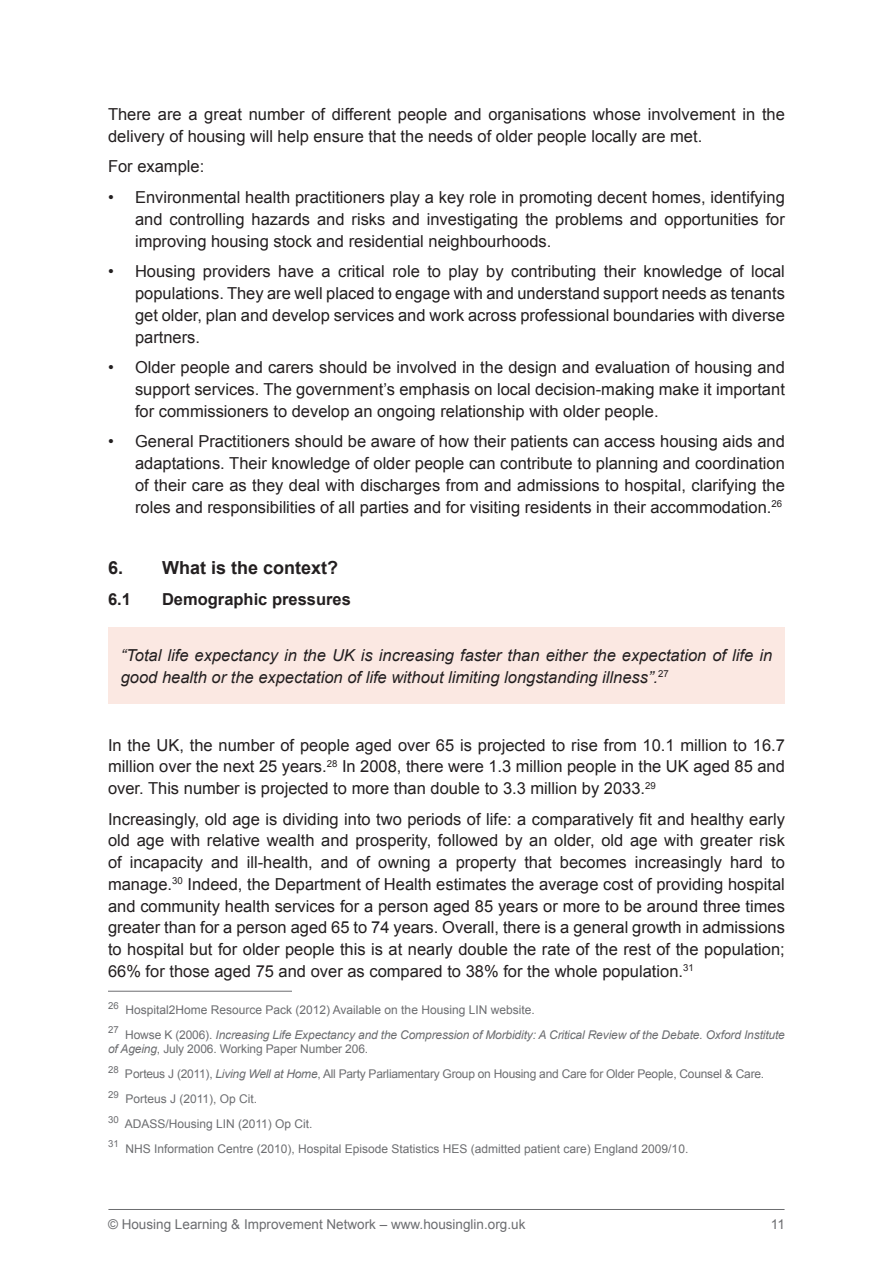
<style>
.page{position:relative;width:893px;height:1263px;background:#fff}
.page>*{position:absolute;margin:0;border:0;box-sizing:border-box;transform-origin:0 0}
.Heading2{font:700 18px "Arial";color:#231f20}
.Para{font:16.5px/21.8px "Arial";color:#231f20;text-align:justify}
.Para-2{font:italic 16.5px/21.8px "Arial";color:#231f20}
.Subheading{font:700 16.5px "Arial";color:#231f20}
.t1{font:13.5px "Arial";color:#6c6d70}
.t2{font:12px "Arial";color:#6c6d70}
.t3{font:italic 12px/14.4px "Arial";letter-spacing:-.01em;color:#6c6d70}
.t4{font:12px "Arial";letter-spacing:-.02em;color:#6c6d70}
.t5{font:9.6px "Arial";color:#6c6d70}
.s1{font-style:normal}
.s2{font-style:italic}
</style>
<div class="page">
<hr style="left:108px;top:1209px;width:676px;height:1px;background:#6c6d70">
<div style="left:108px;top:628px;width:677px;height:76px;background:#fbe8e2"></div>
<hr style="left:108px;top:991px;width:184px;height:1px;background:#6c6d70">
<p class="Para" style="left:108px;top:104px;width:678px">There are a great number of different people and organisations whose involvement in the delivery of housing will help ensure that the needs of older people locally are met.</p>
<p class="Para" style="left:108px;top:156px;width:98px">For example:</p>
<p class="Para" style="left:135px;top:187px;width:651px;text-indent:-27px">• Environmental health practitioners play a key role in promoting decent homes, identifying and controlling hazards and risks and investigating the problems and opportunities for improving housing stock and residential neighbourhoods.</p>
<p class="Para" style="left:135px;top:261px;width:651px;text-indent:-27px">• Housing providers have a critical role to play by contributing their knowledge of local populations. They are well placed to engage with and understand support needs as tenants get older, plan and develop services and work across professional boundaries with diverse partners.</p>
<p class="Para" style="left:135px;top:357px;width:651px;text-indent:-27px">• Older people and carers should be involved in the design and evaluation of housing and support services. The government’s emphasis on local decision-making make it important for commissioners to develop an ongoing relationship with older people.</p>
<p class="Para" style="left:135px;top:431px;width:651px;text-indent:-27px">• General Practitioners should be aware of how their patients can access housing aids and adaptations. Their knowledge of older people can contribute to planning and coordination of their care as they deal with discharges from and admissions to hospital, clarifying the roles and responsibilities of all parties and for visiting residents in their accommodation.<sup>26</sup></p>
<p class="Heading2" style="left:108px;top:556px;width:232px">6. What is the context?</p>
<p class="Subheading" style="left:108px;top:588px;width:24px">6.1</p>
<p class="Subheading" style="left:162px;top:588px;width:190px">Demographic pressures</p>
<p class="Para-2" style="left:121px;top:645px;width:653px">“Total life expectancy in the UK is increasing faster than either the expectation of life in good health or the expectation of life without limiting longstanding illness”.<sup>27</sup></p>
<p class="Para" style="left:108px;top:734px;width:678px">In the UK, the number of people aged over 65 is projected to rise from 10.1 million to 16.7 million over the next 25 years.<sup>28</sup> In 2008, there were 1.3 million people in the UK aged 85 and over. This number is projected to more than double to 3.3 million by 2033.<sup>29</sup></p>
<p class="Para" style="left:108px;top:808px;width:678px">Increasingly, old age is dividing into two periods of life: a comparatively fit and healthy early old age with relative wealth and prosperity, followed by an older, old age with greater risk of incapacity and ill-health, and of owning a property that becomes increasingly hard to manage.<sup>30</sup> Indeed, the Department of Health estimates the average cost of providing hospital and community health services for a person aged 85 years or more to be around three times greater than for a person aged 65 to 74 years. Overall, there is a general growth in admissions to hospital but for older people this is at nearly double the rate of the rest of the population; 66% for those aged 75 and over as compared to 38% for the whole population.<sup>31</sup></p>
<p class="t5" style="left:108px;top:999px;width:12px">26</p>
<p class="t2" style="left:125px;top:1002px;width:411px">Hospital2Home Resource Pack (2012) Available on the Housing LIN website.</p>
<p class="t5" style="left:108px;top:1024px;width:12px">27</p>
<p class="t3" style="left:108px;top:1028px;width:678px;text-indent:17px"><span class="s1">Howse K (2006).</span> Increasing Life Expectancy and the Compression of Morbidity: A Critical Review of the Debate. Oxford Institute of Ageing<span class="s1">, July 2006. Working Paper Number 206.</span></p>
<p class="t5" style="left:108px;top:1063px;width:12px">28</p>
<p class="t4" style="left:125px;top:1066px;width:641px">Porteus J (2011), <span class="s2">Living Well at Home</span>, All Party Parliamentary Group on Housing and Care for Older People, Counsel &amp; Care.</p>
<p class="t5" style="left:108px;top:1088px;width:12px">29</p>
<p class="t2" style="left:125px;top:1091px;width:133px">Porteus J (2011), Op Cit.</p>
<p class="t5" style="left:108px;top:1113px;width:12px">30</p>
<p class="t2" style="left:125px;top:1116px;width:189px">ADASS/Housing LIN (2011) Op Cit.</p>
<p class="t5" style="left:108px;top:1138px;width:12px">31</p>
<p class="t2" style="left:125px;top:1141px;width:564px">NHS Information Centre (2010), Hospital Episode Statistics HES (admitted patient care) England 2009/10.</p>
<p class="t1" style="left:108px;top:1216px;width:419px">© Housing Learning &amp; Improvement Network – www.housinglin.org.uk</p>
<p class="t1" style="left:771px;top:1216px;width:16px">11</p>
</div>
